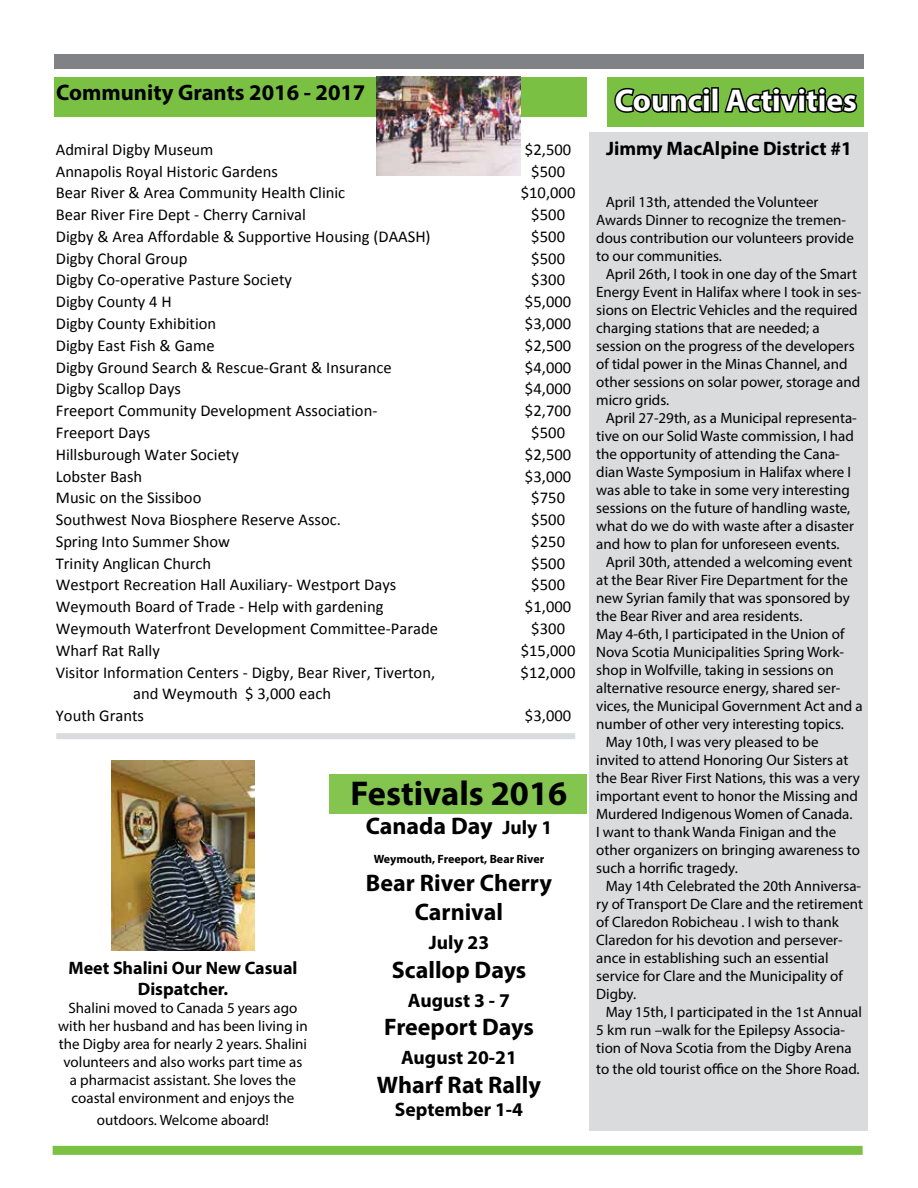
<style>
.page{position:relative;width:918px;height:1188px;background:#fff}
.page>*{position:absolute;margin:0;border:0;box-sizing:border-box;transform-origin:0 0}
.t1{font:700 34.5px "Myriad Pro";color:#000}
.t2{font:700 31.5px "Myriad Pro";color:#fff}
.t3{font:700 24px/28.8px "Myriad Pro";color:#000;text-align:center}
.t4{font:700 22.5px "Myriad Pro";color:#000}
.t5{font:700 19.5px "Myriad Pro";color:#000}
.t6{font:700 18px/21.6px "Myriad Pro";color:#000;text-align:center}
.t7{font:16.5px "Calibri";color:#000}
.t8{font:15px/18px "Myriad Pro";color:#000}
.t9{font:700 12px "Myriad Pro";color:#000}
.s1{font-size:19.5px}
</style>
<div class="page">
<div style="left:590px;top:132px;width:278px;height:999px;background:#dadbdc"></div>
<div style="left:329px;top:774px;width:258px;height:39px;background:#83c54f"></div>
<div style="left:54px;top:77px;width:533px;height:40px;background:#7ac143"></div>
<div style="left:54px;top:54px;width:810px;height:15px;background:#808285"></div>
<div style="left:55px;top:732px;width:522px;height:9px;background:#dadbdc;border:2px solid #fff"></div>
<div style="left:53px;top:1146px;width:810px;height:9px;background:#7ac143"></div>
<img style="left:111px;top:760px;width:144px;height:190px">
<img style="left:376px;top:77px;width:144px;height:99px">
<div style="left:608px;top:77px;width:256px;height:49px;background:#7ac143"></div>
<svg style="left:614px;top:87px;width:98px;height:26px"></svg>
<div style="left:711px;top:87px;width:8px;height:25px;border:3px solid #000"></div>
<svg style="left:724px;top:87px;width:134px;height:26px"></svg>
<h3 class="t4" style="left:56px;top:77px;width:311px">Community Grants 2016 - 2017</h3>
<p class="t7" style="left:56px;top:139px;width:159px">Admiral Digby Museum</p>
<p class="t7" style="left:525px;top:139px;width:48px">$2,500</p>
<p class="t7" style="left:56px;top:161px;width:224px">Annapolis Royal Historic Gardens</p>
<p class="t7" style="left:531px;top:161px;width:35px">$500</p>
<p class="t7" style="left:56px;top:183px;width:291px">Bear River &amp; Area Community Health Clinic</p>
<p class="t7" style="left:521px;top:183px;width:56px">$10,000</p>
<p class="t7" style="left:56px;top:204px;width:252px">Bear River Fire Dept - Cherry Carnival</p>
<p class="t7" style="left:531px;top:204px;width:35px">$500</p>
<p class="t7" style="left:56px;top:226px;width:376px">Digby &amp; Area Affordable &amp; Supportive Housing (DAASH)</p>
<p class="t7" style="left:531px;top:226px;width:35px">$500</p>
<p class="t7" style="left:56px;top:248px;width:133px">Digby Choral Group</p>
<p class="t7" style="left:531px;top:248px;width:35px">$500</p>
<p class="t7" style="left:56px;top:270px;width:238px">Digby Co-operative Pasture Society</p>
<p class="t7" style="left:531px;top:270px;width:35px">$300</p>
<p class="t7" style="left:56px;top:292px;width:118px">Digby County 4 H</p>
<p class="t7" style="left:525px;top:292px;width:48px">$5,000</p>
<p class="t7" style="left:56px;top:313px;width:162px">Digby County Exhibition</p>
<p class="t7" style="left:525px;top:313px;width:48px">$3,000</p>
<p class="t7" style="left:56px;top:335px;width:160px">Digby East Fish &amp; Game</p>
<p class="t7" style="left:525px;top:335px;width:48px">$2,500</p>
<p class="t7" style="left:56px;top:357px;width:337px">Digby Ground Search &amp; Rescue-Grant &amp; Insurance</p>
<p class="t7" style="left:525px;top:357px;width:48px">$4,000</p>
<p class="t7" style="left:56px;top:379px;width:127px">Digby Scallop Days</p>
<p class="t7" style="left:525px;top:379px;width:48px">$4,000</p>
<p class="t7" style="left:56px;top:400px;width:323px">Freeport Community Development Association-</p>
<p class="t7" style="left:525px;top:400px;width:48px">$2,700</p>
<p class="t7" style="left:56px;top:422px;width:96px">Freeport Days</p>
<p class="t7" style="left:531px;top:422px;width:35px">$500</p>
<p class="t7" style="left:56px;top:444px;width:185px">Hillsburough Water Society</p>
<p class="t7" style="left:525px;top:444px;width:48px">$2,500</p>
<p class="t7" style="left:56px;top:466px;width:88px">Lobster Bash</p>
<p class="t7" style="left:525px;top:466px;width:48px">$3,000</p>
<p class="t7" style="left:56px;top:488px;width:147px">Music on the Sissiboo</p>
<p class="t7" style="left:531px;top:488px;width:35px">$750</p>
<p class="t7" style="left:56px;top:509px;width:287px">Southwest Nova Biosphere Reserve Assoc.</p>
<p class="t7" style="left:531px;top:509px;width:35px">$500</p>
<p class="t7" style="left:56px;top:531px;width:176px">Spring Into Summer Show</p>
<p class="t7" style="left:531px;top:531px;width:35px">$250</p>
<p class="t7" style="left:56px;top:553px;width:157px">Trinity Anglican Church</p>
<p class="t7" style="left:531px;top:553px;width:35px">$500</p>
<p class="t7" style="left:56px;top:575px;width:342px">Westport Recreation Hall Auxiliary- Westport Days</p>
<p class="t7" style="left:531px;top:575px;width:35px">$500</p>
<p class="t7" style="left:56px;top:597px;width:329px">Weymouth Board of Trade - Help with gardening</p>
<p class="t7" style="left:525px;top:597px;width:48px">$1,000</p>
<p class="t7" style="left:56px;top:618px;width:384px">Weymouth Waterfront Development Committee-Parade</p>
<p class="t7" style="left:531px;top:618px;width:35px">$300</p>
<p class="t7" style="left:56px;top:640px;width:106px">Wharf Rat Rally</p>
<p class="t7" style="left:521px;top:640px;width:56px">$15,000</p>
<p class="t7" style="left:56px;top:662px;width:381px">Visitor Information Centers - Digby, Bear River, Tiverton,</p>
<p class="t7" style="left:521px;top:662px;width:56px">$12,000</p>
<p class="t7" style="left:56px;top:705px;width:90px">Youth Grants</p>
<p class="t7" style="left:525px;top:705px;width:48px">$3,000</p>
<p class="t7" style="left:133px;top:684px;width:199px">and Weymouth $ 3,000 each</p>
<p class="t6" style="left:68px;top:956px;width:231px">Meet Shalini Our New Casual<br>Dispatcher.</p>
<p class="t8" style="left:58px;top:999px;width:251px;text-align:center">Shalini moved to Canada 5 years ago with her husband and has been living in the Digby area for nearly 2 years. Shalini volunteers and also works part time as a pharmacist assistant. She loves the coastal environment and enjoys the</p>
<p class="t8" style="left:97px;top:1110px;width:173px">outdoors. Welcome aboard!</p>
<h1 class="t1" style="left:351px;top:771px;width:218px">Festivals 2016</h1>
<h3 class="t3" style="left:366px;top:810px;width:188px">Canada Day <span class="s1">July 1</span></h3>
<p class="t9" style="left:374px;top:851px;width:172px">Weymouth, Freeport, Bear River</p>
<h3 class="t3" style="left:366px;top:868px;width:188px">Bear River Cherry<br>Carnival</h3>
<h3 class="t5" style="left:429px;top:930px;width:62px">July 23</h3>
<h3 class="t3" style="left:392px;top:954px;width:136px">Scallop Days</h3>
<h3 class="t5" style="left:408px;top:987px;width:104px">August 3 - 7</h3>
<h3 class="t3" style="left:384px;top:1012px;width:151px">Freeport Days</h3>
<h3 class="t5" style="left:401px;top:1045px;width:117px">August 20-21</h3>
<h3 class="t3" style="left:377px;top:1070px;width:166px">Wharf Rat Rally</h3>
<h3 class="t5" style="left:395px;top:1097px;width:130px">September 1-4</h3>
<h2 class="t2" style="left:615px;top:80px;width:243px">Council Activities</h2>
<h3 class="t5" style="left:606px;top:136px;width:248px">Jimmy MacAlpine District #1</h3>
<p class="t8" style="left:596px;top:192px;width:259px;text-indent:10px">April 13th, attended the Volunteer Awards Dinner to recognize the tremen&shy;dous contribution our volunteers provide to our communities.</p>
<p class="t8" style="left:596px;top:264px;width:267px;text-indent:10px">April 26th, I took in one day of the Smart Energy Event in Halifax where I took in ses&shy;sions on Electric Vehicles and the required charging stations that are needed; a session on the progress of the developers of tidal power in the Minas Channel, and other sessions on solar power, storage and micro grids.</p>
<p class="t8" style="left:596px;top:408px;width:262px;text-indent:10px">April 27-29th, as a Municipal representa&shy;tive on our Solid Waste commission, I had the opportunity of attending the Cana&shy;dian Waste Symposium in Halifax where I was able to take in some very interesting sessions on the future of handling waste, what do we do with waste after a disaster and how to plan for unforeseen events.</p>
<p class="t8" style="left:606px;top:552px;width:248px">April 30th, attended a welcoming event</p>
<p class="t8" style="left:596px;top:570px;width:253px">at the Bear River Fire Department for the</p>
<p class="t8" style="left:596px;top:588px;width:255px">new Syrian family that was sponsored by</p>
<p class="t8" style="left:596px;top:606px;width:208px">the Bear River and area residents.</p>
<p class="t8" style="left:596px;top:624px;width:250px">May 4-6th, I participated in the Union of</p>
<p class="t8" style="left:596px;top:642px;width:249px">Nova Scotia Municipalities Spring Work-</p>
<p class="t8" style="left:596px;top:660px;width:239px">shop in Wolfville, taking in sessions on</p>
<p class="t8" style="left:596px;top:678px;width:246px">alternative resource energy, shared ser-</p>
<p class="t8" style="left:596px;top:696px;width:268px">vices, the Municipal Government Act and a</p>
<p class="t8" style="left:596px;top:714px;width:249px">number of other very interesting topics.</p>
<p class="t8" style="left:606px;top:732px;width:214px">May 10th, I was very pleased to be</p>
<p class="t8" style="left:596px;top:750px;width:254px">invited to attend Honoring Our Sisters at</p>
<p class="t8" style="left:596px;top:768px;width:265px">the Bear River First Nations, this was a very</p>
<p class="t8" style="left:596px;top:786px;width:263px">important event to honor the Missing and</p>
<p class="t8" style="left:596px;top:804px;width:258px">Murdered Indigenous Women of Canada.</p>
<p class="t8" style="left:596px;top:822px;width:242px">I want to thank Wanda Finigan and the</p>
<p class="t8" style="left:596px;top:840px;width:265px">other organizers on bringing awareness to</p>
<p class="t8" style="left:596px;top:858px;width:143px">such a horrific tragedy.</p>
<p class="t8" style="left:606px;top:876px;width:257px">May 14th Celebrated the 20th Anniversa-</p>
<p class="t8" style="left:596px;top:894px;width:268px">ry of Transport De Clare and the retirement</p>
<p class="t8" style="left:596px;top:912px;width:244px">of Claredon Robicheau . I wish to thank</p>
<p class="t8" style="left:596px;top:930px;width:248px">Claredon for his devotion and persever-</p>
<p class="t8" style="left:596px;top:948px;width:234px">ance in establishing such an essential</p>
<p class="t8" style="left:596px;top:966px;width:248px">service for Clare and the Municipality of</p>
<p class="t8" style="left:596px;top:984px;width:41px">Digby.</p>
<p class="t8" style="left:606px;top:1002px;width:258px">May 15th, I participated in the 1st Annual</p>
<p class="t8" style="left:596px;top:1020px;width:250px">5 km run –walk for the Epilepsy Associa-</p>
<p class="t8" style="left:596px;top:1038px;width:257px">tion of Nova Scotia from the Digby Arena</p>
<p class="t8" style="left:596px;top:1060px;width:265px">to the old tourist office on the Shore Road.</p>
</div>
